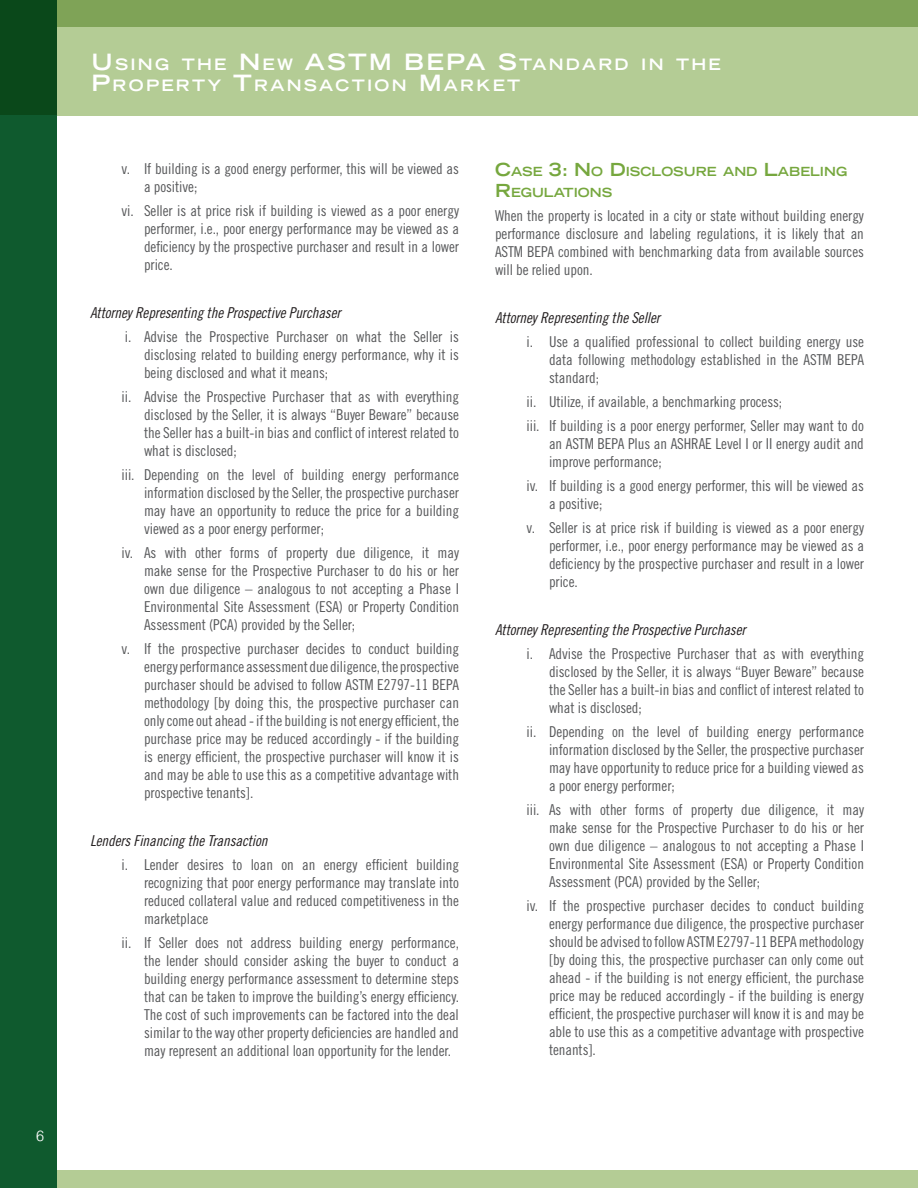
<style>
.page{position:relative;width:918px;height:1188px;background:#fff}
.page>*{position:absolute;margin:0;border:0;box-sizing:border-box;transform-origin:0 0}
.t1{font:700 expanded 22.5px "Trade Gothic LH";color:#fff}
.t2{font:700 expanded 15.75px/21px "Trade Gothic LH";letter-spacing:.145em;color:#fff}
.t3{font:15px/18px "Trade Gothic Cond Eighteen";letter-spacing:-.005em;color:#57585a;text-align:justify}
.t4{font:15px "Trade Gothic Cond Eighteen Obl";letter-spacing:-.005em;color:#231f20}
.t5{font:300 15px "Swiss";color:#fff}
.t6{font:700 expanded 12.6px/21px "Trade Gothic LH";color:#76a73e}
.s1{font-size:22.5px}
.s2{font-size:18px}
</style>
<div class="page">
<div style="left:0;top:1170px;width:918px;height:18px;background:#b4cc95"></div>
<div style="left:0;top:0;width:918px;height:115px;background:#b4cc95"></div>
<div style="left:0;top:0;width:918px;height:27px;background:#7fa357"></div>
<div style="left:0;top:0;width:57px;height:1188px;background:#0f5a2e"></div>
<div style="left:0;top:0;width:57px;height:115px;background:#0a481a"></div>
<p class="t5" style="left:36px;top:1126px;width:9px">6</p>
<p class="t2" style="left:92px;top:53px;width:279px"><span class="s1">U</span>SING THE <span class="s1">N</span> EW <span class="s1">ASTM</span></p>
<h1 class="t1" style="left:404px;top:47px;width:43px">BEPA</h1>
<p class="t2" style="left:92px;top:53px;width:631px;text-indent:407px"><span class="s1">S</span>TANDARD IN THE<br><span class="s1">P</span>ROPERTY <span class="s1">T</span>RANSACTION <span class="s1">M</span>ARKET</p>
<p class="t3" style="left:144px;top:159px;width:316px;text-indent:-22px">v. If building is a good energy performer, this will be viewed as a positive;</p>
<p class="t3" style="left:144px;top:201px;width:317px;text-indent:-22px">vi. Seller is at price risk if building is viewed as a poor energy performer, i.e., poor energy performance may be viewed as a deficiency by the prospective purchaser and result in a lower price.</p>
<p class="t4" style="left:90px;top:304px;width:252px">Attorney Representing the Prospective Purchaser</p>
<p class="t3" style="left:144px;top:327px;width:317px;text-indent:-19px">i. Advise the Prospective Purchaser on what the Seller is disclosing related to building energy performance, why it is being disclosed and what it means;</p>
<p class="t3" style="left:144px;top:387px;width:317px;text-indent:-22px">ii. Advise the Prospective Purchaser that as with everything disclosed by the Seller, it is always “Buyer Beware” because the Seller has a built-in bias and conflict of interest related to what is disclosed;</p>
<p class="t3" style="left:144px;top:465px;width:317px;text-indent:-22px">iii. Depending on the level of building energy performance information disclosed by the Seller, the prospective purchaser may have an opportunity to reduce the price for a building viewed as a poor energy performer;</p>
<p class="t3" style="left:144px;top:543px;width:317px;text-indent:-22px">iv. As with other forms of property due diligence, it may make sense for the Prospective Purchaser to do his or her own due diligence – analogous to not accepting a Phase I Environmental Site Assessment (ESA) or Property Condition Assessment (PCA) provided by the Seller;</p>
<p class="t3" style="left:144px;top:639px;width:317px;text-indent:-22px">v. If the prospective purchaser decides to conduct building energy performance assessment due diligence, the prospective purchaser should be advised to follow ASTM E2797-11 BEPA methodology [by doing this, the prospective purchaser can only come out ahead - if the building is not energy efficient, the purchase price may be reduced accordingly - if the building is energy efficient, the prospective purchaser will know it is and may be able to use this as a competitive advantage with prospective tenants].</p>
<p class="t4" style="left:90px;top:832px;width:179px">Lenders Financing the Transaction</p>
<p class="t3" style="left:144px;top:855px;width:317px;text-indent:-22px">i. Lender desires to loan on an energy efficient building recognizing that poor energy performance may translate into reduced collateral value and reduced competitiveness in the marketplace</p>
<p class="t3" style="left:144px;top:933px;width:317px;text-indent:-22px">ii. If Seller does not address building energy performance, the lender should consider asking the buyer to conduct a building energy performance assessment to determine steps that can be taken to improve the building’s energy efficiency.<br>The cost of such improvements can be factored into the deal similar to the way other property deficiencies are handled and may represent an additional loan opportunity for the lender.</p>
<p class="t6" style="left:495px;top:161px;width:353px"><span class="s2">C</span>ASE <span class="s2">3: N</span> O <span class="s2">D</span>ISCLOSURE AND <span class="s2">L</span>ABELING<br><span class="s2">R</span> EGULATIONS</p>
<p class="t3" style="left:495px;top:207px;width:370px">When the property is located in a city or state without building energy performance disclosure and labeling regulations, it is likely that an ASTM BEPA combined with benchmarking data from available sources will be relied upon.</p>
<p class="t4" style="left:495px;top:309px;width:167px">Attorney Representing the Seller</p>
<p class="t3" style="left:549px;top:333px;width:317px;text-indent:-22px">i. Use a qualified professional to collect building energy use data following methodology established in the ASTM BEPA standard;</p>
<p class="t3" style="left:526px;top:390px;width:339px;line-height:24px">ii. Utilize, if available, a benchmarking process;<br>iii. If building is a poor energy performer, Seller may want to do</p>
<p class="t3" style="left:549px;top:435px;width:316px">an ASTM BEPA Plus an ASHRAE Level I or II energy audit and improve performance;</p>
<p class="t3" style="left:549px;top:477px;width:316px;text-indent:-22px">iv. If building is a good energy performer, this will be viewed as a positive;</p>
<p class="t3" style="left:549px;top:519px;width:317px;text-indent:-22px">v. Seller is at price risk if building is viewed as a poor energy performer, i.e., poor energy performance may be viewed as a deficiency by the prospective purchaser and result in a lower price.</p>
<p class="t4" style="left:495px;top:621px;width:252px">Attorney Representing the Prospective Purchaser</p>
<p class="t3" style="left:549px;top:645px;width:317px;text-indent:-22px">i. Advise the Prospective Purchaser that as with everything disclosed by the Seller, it is always “Buyer Beware” because the Seller has a built-in bias and conflict of interest related to what is disclosed;</p>
<p class="t3" style="left:549px;top:723px;width:317px;text-indent:-22px">ii. Depending on the level of building energy performance information disclosed by the Seller, the prospective purchaser may have opportunity to reduce price for a building viewed as a poor energy performer;</p>
<p class="t3" style="left:549px;top:801px;width:317px;text-indent:-22px">iii. As with other forms of property due diligence, it may make sense for the Prospective Purchaser to do his or her own due diligence – analogous to not accepting a Phase I Environmental Site Assessment (ESA) or Property Condition Assessment (PCA) provided by the Seller;</p>
<p class="t3" style="left:549px;top:897px;width:317px;text-indent:-22px">iv. If the prospective purchaser decides to conduct building energy performance due diligence, the prospective purchaser should be advised to follow ASTM E2797-11 BEPA methodology [by doing this, the prospective purchaser can only come out ahead - if the building is not energy efficient, the purchase price may be reduced accordingly - if the building is energy efficient, the prospective purchaser will know it is and may be able to use this as a competitive advantage with prospective tenants].</p>
</div>
